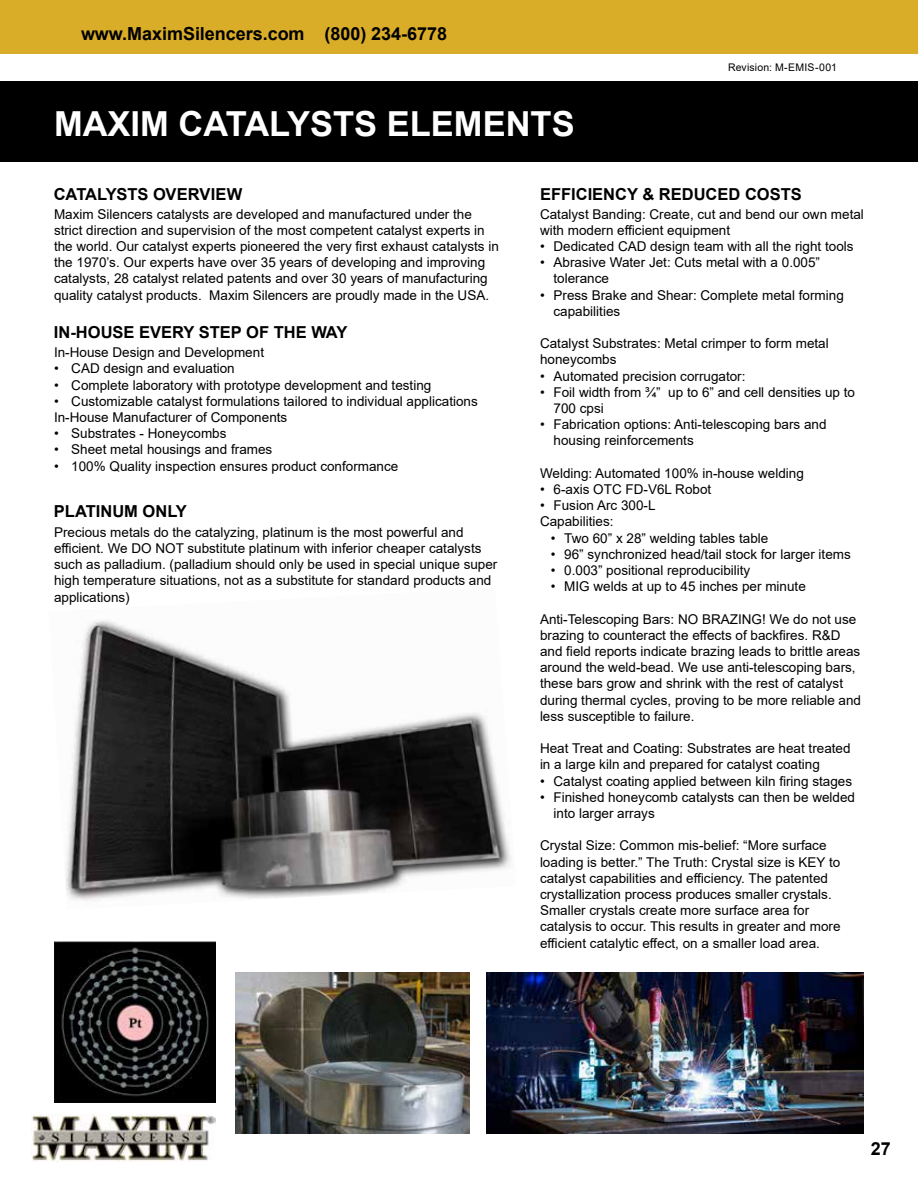
<style>
.page{position:relative;width:918px;height:1188px;background:#fff}
.page>*{position:absolute;margin:0;border:0;box-sizing:border-box;transform-origin:0 0}
.t1{font:700 34.5px "Arial";color:#fff}
.t2{font:700 18px "Arial";color:#000}
.t3{font:700 16.5px "Arial";color:#000}
.t4{font:13.5px/16.2px "Arial";color:#000}
.t5{font:10.5px "Arial";letter-spacing:.015em;color:#000}
</style>
<div class="page">
<div style="left:0;top:0;width:918px;height:54px;background:#daad28"></div>
<div style="left:0;top:81px;width:918px;height:81px;background:#000"></div>
<img style="left:31px;top:1114px;width:185px;height:47px">
<img style="left:65px;top:620px;width:446px;height:281px">
<img style="left:235px;top:972px;width:235px;height:162px">
<img style="left:54px;top:941px;width:162px;height:161px">
<img style="left:486px;top:972px;width:378px;height:162px">
<h2 class="t2" style="left:81px;top:21px;width:368px">www.MaximSilencers.com (800) 234-6778</h2>
<h1 class="t1" style="left:54px;top:99px;width:522px">MAXIM CATALYSTS ELEMENTS</h1>
<p class="t5" style="left:728px;top:60px;width:110px">Revision: M-EMIS-001</p>
<p class="t3" style="left:54px;top:183px;width:190px">CATALYSTS OVERVIEW</p>
<p class="t4" style="left:54px;top:206px;width:446px">Maxim Silencers catalysts are developed and manufactured under the strict direction and supervision of the most competent catalyst experts in the world. Our catalyst experts pioneered the very first exhaust catalysts in the 1970’s. Our experts have over 35 years of developing and improving catalysts, 28 catalyst related patents and over 30 years of manufacturing quality catalyst products. Maxim Silencers are proudly made in the USA.</p>
<p class="t3" style="left:54px;top:321px;width:295px">IN-HOUSE EVERY STEP OF THE WAY</p>
<p class="t4" style="left:54px;top:344px;width:212px">In-House Design and Development</p>
<p class="t4" style="left:54px;top:360px;width:182px">• CAD design and evaluation</p>
<p class="t4" style="left:54px;top:377px;width:379px">• Complete laboratory with prototype development and testing</p>
<p class="t4" style="left:54px;top:393px;width:425px">• Customizable catalyst formulations tailored to individual applications<br>In-House Manufacturer of Components</p>
<p class="t4" style="left:54px;top:425px;width:174px">• Substrates - Honeycombs</p>
<p class="t4" style="left:54px;top:441px;width:220px">• Sheet metal housings and frames</p>
<p class="t4" style="left:54px;top:458px;width:346px">• 100% Quality inspection ensures product conformance</p>
<p class="t3" style="left:54px;top:500px;width:134px">PLATINUM ONLY</p>
<p class="t4" style="left:54px;top:524px;width:445px">Precious metals do the catalyzing, platinum is the most powerful and efficient. We DO NOT substitute platinum with inferior cheaper catalysts such as palladium. (palladium should only be used in special unique super high temperature situations, not as a substitute for standard products and applications)</p>
<p class="t3" style="left:540px;top:183px;width:263px">EFFICIENCY &amp; REDUCED COSTS</p>
<p class="t4" style="left:540px;top:206px;width:325px">Catalyst Banding: Create, cut and bend our own metal with modern efficient equipment</p>
<p class="t4" style="left:540px;top:238px;width:315px">• Dedicated CAD design team with all the right tools</p>
<p class="t4" style="left:554px;top:254px;width:268px;text-indent:-14px">• Abrasive Water Jet: Cuts metal with a 0.005” tolerance</p>
<p class="t4" style="left:554px;top:287px;width:292px;text-indent:-14px">• Press Brake and Shear: Complete metal forming capabilities</p>
<p class="t4" style="left:540px;top:335px;width:290px">Catalyst Substrates: Metal crimper to form metal honeycombs</p>
<p class="t4" style="left:540px;top:368px;width:207px">• Automated precision corrugator:</p>
<p class="t4" style="left:554px;top:384px;width:303px;text-indent:-14px">• Foil width from ¾” up to 6” and cell densities up to<br>700 cpsi</p>
<p class="t4" style="left:554px;top:416px;width:275px;text-indent:-14px">• Fabrication options: Anti-telescoping bars and housing reinforcements</p>
<p class="t4" style="left:540px;top:465px;width:265px">Welding: Automated 100% in-house welding</p>
<p class="t4" style="left:540px;top:481px;width:173px">• 6-axis OTC FD-V6L Robot</p>
<p class="t4" style="left:540px;top:497px;width:117px">• Fusion Arc 300-L<br>Capabilities:</p>
<p class="t4" style="left:551px;top:530px;width:219px">• Two 60” x 28” welding tables table</p>
<p class="t4" style="left:551px;top:546px;width:302px">• 96” synchronized head/tail stock for larger items</p>
<p class="t4" style="left:551px;top:562px;width:201px">• 0.003” positional reproducibility</p>
<p class="t4" style="left:551px;top:578px;width:257px">• MIG welds at up to 45 inches per minute</p>
<p class="t4" style="left:540px;top:611px;width:323px">Anti-Telescoping Bars: NO BRAZING! We do not use brazing to counteract the effects of backfires. R&amp;D and field reports indicate brazing leads to brittle areas around the weld-bead. We use anti-telescoping bars, these bars grow and shrink with the rest of catalyst during thermal cycles, proving to be more reliable and less susceptible to failure.</p>
<p class="t4" style="left:540px;top:740px;width:312px">Heat Treat and Coating: Substrates are heat treated in a large kiln and prepared for catalyst coating</p>
<p class="t4" style="left:540px;top:773px;width:314px">• Catalyst coating applied between kiln firing stages</p>
<p class="t4" style="left:554px;top:789px;width:303px;text-indent:-14px">• Finished honeycomb catalysts can then be welded into larger arrays</p>
<p class="t4" style="left:540px;top:838px;width:302px">Crystal Size: Common mis-belief: “More surface loading is better.” The Truth: Crystal size is KEY to catalyst capabilities and efficiency. The patented crystallization process produces smaller crystals.<br>Smaller crystals create more surface area for catalysis to occur. This results in greater and more efficient catalytic effect, on a smaller load area.</p>
<h2 class="t2" style="left:871px;top:1136px;width:22px">27</h2>
</div>
